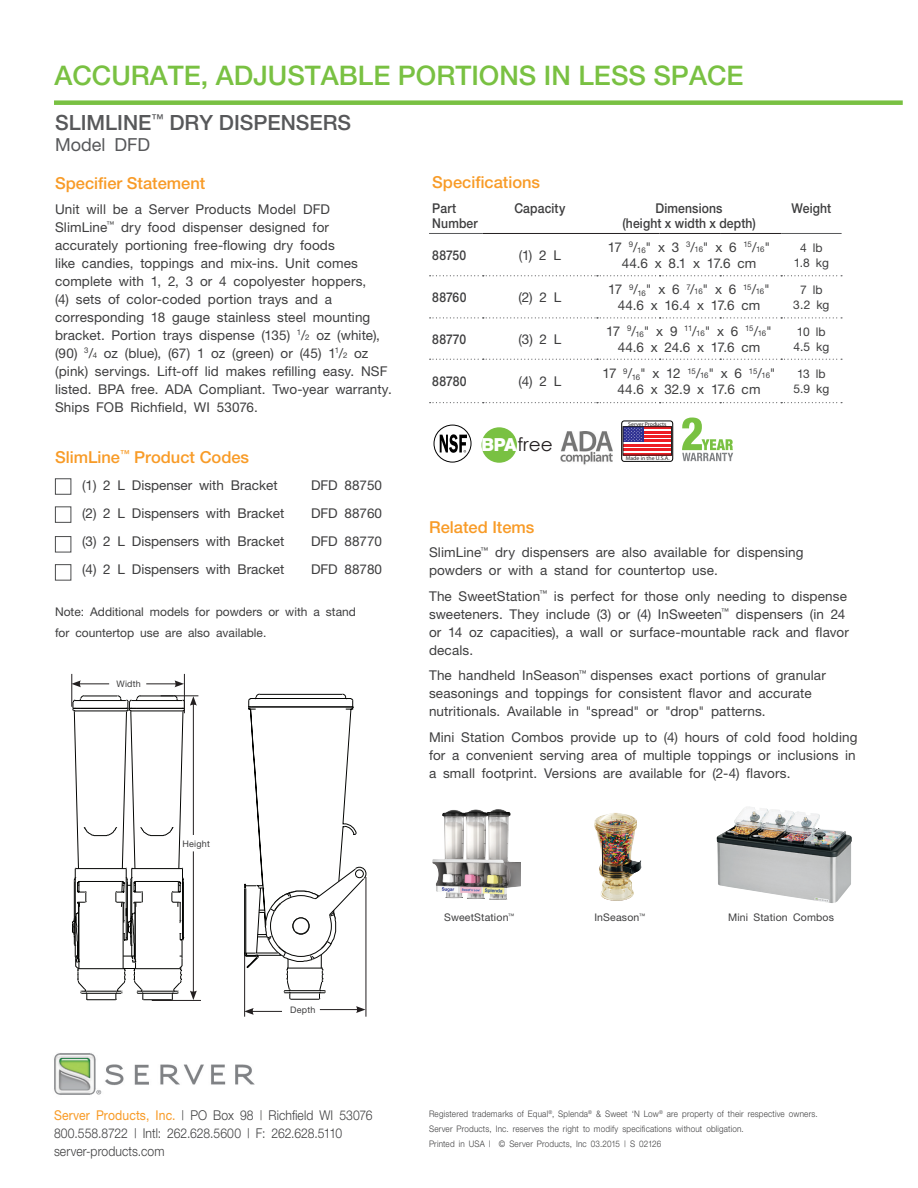
<style>
.page{position:relative;width:918px;height:1188px;background:#fff}
.page>*{position:absolute;margin:0;border:0;box-sizing:border-box;transform-origin:0 0}
.t1{font:500 27px "Helvetica Neue";color:#79c142}
.t2{font:500 21px "Helvetica Neue";color:#57585a}
.t3{font:18.45px "Century Gothic";color:#231f20}
.t4{font:18px "Helvetica Neue";color:#57585a}
.t5{font:500 16.5px "Helvetica Neue";color:#f89b27}
.t6{font:13.5px/18px "Helvetica Neue";letter-spacing:.01em;color:#3e3e3f}
.t7{font:300 13.5px/18px "Helvetica Neue";letter-spacing:.005em;color:#3e3e3f;scale:.9 1}
.t8{font:500 13.5px/15px "Helvetica Neue";letter-spacing:.01em;color:#3e3e3f;scale:.9 1}
.t9{font:13.5px/16.2px "Helvetica Neue";letter-spacing:-.02em;color:#3e3e3f;text-align:center}
.t10{font:12px/14.4px "Helvetica Neue";color:#3e3e3f}
.t11{font:10.5px "Helvetica Neue";letter-spacing:.02em;color:#3e3e3f}
.t12{font:300 9px/15px "Helvetica Neue";letter-spacing:.025em;color:#3e3e3f;scale:.9 1}
.t13{font:9px "Helvetica Neue";letter-spacing:.02em;color:#3e3e3f}
.t14{font:5.55px "Myriad Pro";color:#231f20;scale:1.06 1}
.s1{font-size:7.8px}
.s2{font-weight:400;color:#f89b27}
.s3{font-family:"Interstate";font-weight:900;color:#fff}
</style>
<div class="page">
<div style="left:54px;top:100px;width:849px;height:5px;background:#79c142"></div>
<img style="left:54px;top:1053px;width:200px;height:42px">
<hr style="left:429px;top:233px;width:54px;height:1px;background:#57585a">
<hr style="left:781px;top:233px;width:61px;height:1px;background:#57585a">
<svg style="left:430px;top:275px;width:412px;height:1px"></svg>
<svg style="left:430px;top:317px;width:412px;height:1px"></svg>
<svg style="left:430px;top:359px;width:412px;height:1px"></svg>
<svg style="left:430px;top:402px;width:412px;height:1px"></svg>
<hr style="left:483px;top:233px;width:114px;height:1px;background:#231f20">
<hr style="left:597px;top:233px;width:63px;height:1px;background:#231f20">
<hr style="left:660px;top:233px;width:60px;height:1px;background:#231f20">
<hr style="left:720px;top:233px;width:61px;height:1px;background:#231f20">
<div style="left:55px;top:478px;width:16px;height:17px;border:1px solid #4b4c4d"></div>
<div style="left:55px;top:507px;width:16px;height:16px;border:1px solid #4b4c4d"></div>
<div style="left:55px;top:536px;width:16px;height:16px;border:1px solid #4b4c4d"></div>
<div style="left:55px;top:564px;width:16px;height:16px;border:1px solid #4b4c4d"></div>
<svg style="left:682px;top:418px;width:51px;height:43px"></svg>
<div style="left:622px;top:421px;width:51px;height:40px;border:1px solid #000001;border-radius:3px"></div>
<svg style="left:625px;top:429px;width:45px;height:20px"></svg>
<hr style="left:623px;top:431px;width:49px;height:2px;background:#ee1d23">
<hr style="left:623px;top:435px;width:49px;height:3px;background:#ee1d23">
<hr style="left:623px;top:440px;width:49px;height:2px;background:#ee1d23">
<hr style="left:623px;top:444px;width:49px;height:2px;background:#ee1d23">
<hr style="left:623px;top:449px;width:49px;height:2px;background:#ee1d23">
<div style="left:623px;top:427px;width:20px;height:15px;background:#2e3092"></div>
<svg style="left:625px;top:429px;width:17px;height:12px"></svg>
<div style="left:623px;top:427px;width:49px;height:28px;border:1px solid #231f20"></div>
<div style="left:434px;top:425px;width:37px;height:38px;border:1px solid #000;border-radius:50%"></div>
<svg style="left:440px;top:434px;width:27px;height:19px"></svg>
<div style="left:482px;top:427px;width:35px;height:36px;background:#79c142;border-radius:50%"></div>
<img style="left:561px;top:432px;width:52px;height:33px">
<img style="left:432px;top:809px;width:89px;height:91px">
<img style="left:594px;top:813px;width:47px;height:88px">
<img style="left:717px;top:806px;width:135px;height:97px">
<hr style="left:602px;top:841px;width:1px;height:33px;background:#231f20">
<hr style="left:152px;top:1000px;width:49px;height:1px;background:#231f20">
<hr style="left:161px;top:695px;width:37px;height:1px;background:#231f20">
<hr style="left:71px;top:674px;width:1px;height:33px;background:#231f20">
<hr style="left:79px;top:683px;width:30px;height:1px;background:#231f20">
<svg style="left:71px;top:680px;width:10px;height:7px"></svg>
<hr style="left:146px;top:683px;width:31px;height:1px;background:#231f20">
<svg style="left:175px;top:680px;width:9px;height:7px"></svg>
<svg style="left:72px;top:695px;width:125px;height:305px"></svg>
<hr style="left:244px;top:952px;width:1px;height:65px;background:#231f20">
<hr style="left:366px;top:877px;width:1px;height:140px;background:#231f20">
<hr style="left:320px;top:1009px;width:38px;height:1px;background:#231f20">
<svg style="left:356px;top:1006px;width:10px;height:7px"></svg>
<hr style="left:251px;top:1011px;width:31px;height:1px;background:#231f20">
<svg style="left:244px;top:1008px;width:10px;height:7px"></svg>
<svg style="left:244px;top:693px;width:123px;height:307px"></svg>
<hr style="left:184px;top:674px;width:1px;height:39px;background:#231f20">
<h1 class="t1" style="left:54px;top:59px;width:691px">ACCURATE, ADJUSTABLE PORTIONS IN LESS SPACE</h1>
<h2 class="t2" style="left:55px;top:110px;width:298px">SLIMLINE<sup>™</sup> DRY DISPENSERS</h2>
<h3 class="t4" style="left:55px;top:134px;width:97px">Model DFD</h3>
<p class="t5" style="left:55px;top:173px;width:152px">Specifier Statement</p>
<p class="t6" style="left:55px;top:200px;width:338px">Unit will be a Server Products Model DFD SlimLine<sup>™</sup> dry food dispenser designed for accurately portioning free-flowing dry foods<br>like candies, toppings and mix-ins. Unit comes complete with 1, 2, 3 or 4 copolyester hoppers,<br>(4) sets of color-coded portion trays and a corresponding 18 gauge stainless steel mounting bracket. Portion trays dispense (135) <sup>1</sup>/<span class="s1">2</span> oz (white), (90) <sup>3</sup>/<span class="s1">4</span> oz (blue), (67) 1 oz (green) or (45) 1<sup>1</sup>/<span class="s1">2</span> oz (pink) servings. Lift-off lid makes refilling easy. NSF listed. BPA free. ADA Compliant. Two-year warranty.<br>Ships FOB Richfield, WI 53076.</p>
<p class="t5" style="left:55px;top:447px;width:196px">SlimLine<sup>™</sup> Product Codes</p>
<p class="t6" style="left:82px;top:476px;width:197px">(1) 2 L Dispenser with Bracket</p>
<p class="t6" style="left:311px;top:476px;width:73px">DFD 88750</p>
<p class="t6" style="left:82px;top:504px;width:204px">(2) 2 L Dispensers with Bracket</p>
<p class="t6" style="left:311px;top:504px;width:73px">DFD 88760</p>
<p class="t6" style="left:82px;top:532px;width:204px">(3) 2 L Dispensers with Bracket</p>
<p class="t6" style="left:311px;top:532px;width:73px">DFD 88770</p>
<p class="t6" style="left:82px;top:560px;width:204px">(4) 2 L Dispensers with Bracket</p>
<p class="t6" style="left:311px;top:560px;width:73px">DFD 88780</p>
<p class="t10" style="left:55px;top:601px;width:302px;line-height:21px">Note: Additional models for powders or with a stand for countertop use are also available.</p>
<p class="t13" style="left:116px;top:678px;width:26px">Width</p>
<p class="t13" style="left:183px;top:839px;width:29px">Height</p>
<p class="t13" style="left:290px;top:1005px;width:27px">Depth</p>
<p class="t7" style="left:54px;top:1106px;width:356px"><span class="s2">Server Products, Inc.</span> | PO Box 98 | Richfield WI 53076<br>800.558.8722 | Intl: 262.628.5600 | F: 262.628.5110 server-products.com</p>
<p class="t5" style="left:432px;top:172px;width:109px">Specifications</p>
<p class="t8" style="left:432px;top:201px;width:52px">Part<br>Number</p>
<p class="t8" style="left:514px;top:201px;width:58px">Capacity</p>
<p class="t8" style="left:622px;top:201px;width:150px;text-align:center">Dimensions<br>(height x width x depth)</p>
<p class="t8" style="left:792px;top:201px;width:46px">Weight</p>
<p class="t8" style="left:432px;top:247px;width:39px">88750</p>
<p class="t6" style="left:519px;top:246px;width:44px">(1) 2 L</p>
<p class="t6" style="left:608px;top:239px;width:164px;line-height:16.2px;text-align:center">17 <sup>9</sup>/<sub>16</sub>" x 3 <sup>3</sup>/<span class="s1">16</span>" x 6 <sup>15</sup>/<span class="s1">16</span>"<br>44.6 x 8.1 x 17.6 cm</p>
<p class="t10" style="left:794px;top:241px;width:37px;text-align:center">4 lb<br>1.8 kg</p>
<p class="t8" style="left:432px;top:290px;width:39px">88760</p>
<p class="t6" style="left:518px;top:288px;width:44px">(2) 2 L</p>
<p class="t6" style="left:608px;top:281px;width:163px;line-height:16.2px;text-align:center">17 <sup>9</sup>/<sub>16</sub>" x 6 <sup>7</sup>/<span class="s1">16</span>" x 6 <sup>15</sup>/<span class="s1">16</span>"<br>44.6 x 16.4 x 17.6 cm</p>
<p class="t10" style="left:793px;top:283px;width:38px;text-align:center">7 lb<br>3.2 kg</p>
<p class="t8" style="left:432px;top:331px;width:39px">88770</p>
<p class="t6" style="left:518px;top:330px;width:44px">(3) 2 L</p>
<p class="t6" style="left:606px;top:323px;width:167px;line-height:16.2px;text-align:center">17 <sup>9</sup>/<sub>16</sub>" x 9 <sup>11</sup>/<span class="s1">16</span>" x 6 <sup>15</sup>/<span class="s1">16</span>"<br>44.6 x 24.6 x 17.6 cm</p>
<p class="t10" style="left:793px;top:324px;width:37px">10 lb<br>4.5 kg</p>
<p class="t8" style="left:432px;top:374px;width:40px">88780</p>
<p class="t6" style="left:519px;top:372px;width:44px">(4) 2 L</p>
<p class="t9" style="left:602px;top:365px;width:175px">17 <sup>9</sup>/<sub>16</sub>" x 12 <sup>15</sup>/<span class="s1">16</span>" x 6 <sup>15</sup>/<span class="s1">16</span>"<br>44.6 x 32.9 x 17.6 cm</p>
<p class="t10" style="left:793px;top:367px;width:37px">13 lb<br>5.9 kg</p>
<h3 class="t3" style="left:481px;top:433px;width:73px"><span class="s3">BPA</span>free</h3>
<p class="t14" style="left:628px;top:421px;width:38px">Server Products</p>
<p class="t14" style="left:626px;top:455px;width:43px">Made in the U.S.A.</p>
<p class="t5" style="left:429px;top:517px;width:107px">Related Items</p>
<p class="t6" style="left:429px;top:543px;width:376px">SlimLine<sup>™</sup> dry dispensers are also available for dispensing powders or with a stand for countertop use.</p>
<p class="t6" style="left:429px;top:587px;width:421px">The SweetStation<sup>™</sup> is perfect for those only needing to dispense sweeteners. They include (3) or (4) InSweeten<sup>™</sup> dispensers (in 24 or 14 oz capacities), a wall or surface-mountable rack and flavor decals.</p>
<p class="t6" style="left:429px;top:666px;width:398px">The handheld InSeason<sup>™</sup> dispenses exact portions of granular seasonings and toppings for consistent flavor and accurate nutritionals. Available in "spread" or "drop" patterns.</p>
<p class="t6" style="left:429px;top:728px;width:430px">Mini Station Combos provide up to (4) hours of cold food holding for a convenient serving area of multiple toppings or inclusions in a small footprint. Versions are available for (2-4) flavors.</p>
<p class="t11" style="left:444px;top:911px;width:72px">SweetStation<sup>™</sup></p>
<p class="t11" style="left:594px;top:911px;width:52px">InSeason<sup>™</sup></p>
<p class="t11" style="left:728px;top:911px;width:107px">Mini Station Combos</p>
<p class="t12" style="left:429px;top:1106px;width:433px">Registered trademarks of Equal<sup>®</sup>, Splenda<sup>®</sup> &amp; Sweet ‘N Low<sup>®</sup> are property of their respective owners.<br>Server Products, Inc. reserves the right to modify specifications without obligation.<br>Printed in USA | © Server Products, Inc 03.2015 | S 02126</p>
</div>
